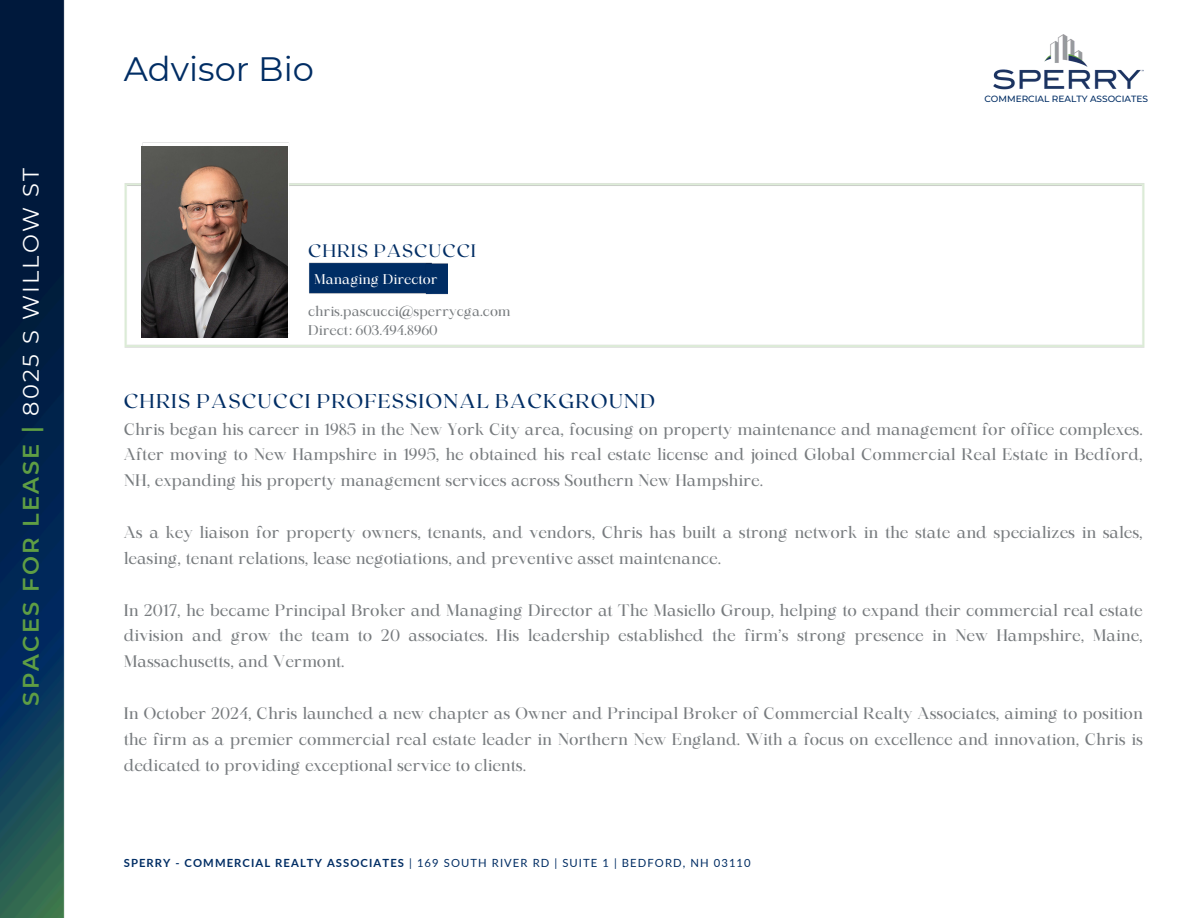
<style>
.page{position:relative;width:1188px;height:918px;background:#fff}
.page>*{position:absolute;margin:0;border:0;box-sizing:border-box;transform-origin:0 0}
.t1{font:33.75px "Montserrat";color:#002d64}
.t2{font:600 22.5px "Montserrat";letter-spacing:.095em;color:#5f9e44}
.t3{font:19.95px "Roxborough CF";letter-spacing:.06em;color:#002d64}
.t4{font:18px "Roxborough CF";letter-spacing:.06em;color:#002d64}
.t5{font:16.05px/25.8px "Maharlika";color:#777b7e;text-align:justify}
.t6{font:13.5px/19.2px "Maharlika";color:#777b7e}
.t7{font:13.5px "Maharlika";color:#fff}
.t8{font:11.25px "Lato";letter-spacing:.1em;color:#002d64}
.t9{font:500 9px "Montserrat";color:#002d64}
.s1{font-weight:400;color:#fff}
.s2{font-weight:700}
</style>
<div class="page">
<img style="left:124px;top:142px;width:1021px;height:206px">
<img style="left:142px;top:146px;width:146px;height:192px">
<img style="left:422px;top:260px;width:26px;height:40px">
<img style="left:0;top:0;width:65px;height:918px">
<img style="left:993px;top:34px;width:151px;height:56px">
<h5 class="t2" style="left:17px;top:706px;width:539px;rotate:-90deg">SPACES FOR LEASE | <span class="s1">8025 S WILLOW ST</span></h5>
<p class="t1" style="left:124px;top:48px;width:192px">Advisor Bio</p>
<p class="t4" style="left:308px;top:239px;width:169px">CHRIS PASCUCCI</p>
<h1 class="t7" style="left:314px;top:273px;width:125px">Managing Director</h1>
<p class="t6" style="left:308px;top:303px;width:204px">chris.pascucci@sperrycga.com<br>Direct: 603.494.8960</p>
<h5 class="t9" style="left:984px;top:93px;width:165px">COMMERCIAL REALTY ASSOCIATES</h5>
<p class="t3" style="left:124px;top:388px;width:533px">CHRIS PASCUCCI PROFESSIONAL BACKGROUND</p>
<p class="t5" style="left:124px;top:417px;width:1021px">Chris began his career in 1985 in the New York City area, focusing on property maintenance and management for office complexes.<br>After moving to New Hampshire in 1995, he obtained his real estate license and joined Global Commercial Real Estate in Bedford, NH, expanding his property management services across Southern New Hampshire.</p>
<p class="t5" style="left:124px;top:521px;width:1021px">As a key liaison for property owners, tenants, and vendors, Chris has built a strong network in the state and specializes in sales, leasing, tenant relations, lease negotiations, and preventive asset maintenance.</p>
<h3 class="t5" style="left:124px;top:598px;width:1021px">In 2017, he became Principal Broker and Managing Director at The Masiello Group, helping to expand their commercial real estate division and grow the team to 20 associates. His leadership established the firm’s strong presence in New Hampshire, Maine, Massachusetts, and Vermont.</h3>
<p class="t5" style="left:124px;top:702px;width:1021px">In October 2024, Chris launched a new chapter as Owner and Principal Broker of Commercial Realty Associates, aiming to position the firm as a premier commercial real estate leader in Northern New England. With a focus on excellence and innovation, Chris is dedicated to providing exceptional service to clients.</p>
<p class="t8" style="left:124px;top:856px;width:629px"><span class="s2">SPERRY - COMMERCIAL REALTY ASSOCIATES</span> | 169 SOUTH RIVER RD | SUITE 1 | BEDFORD, NH 03110</p>
</div>
